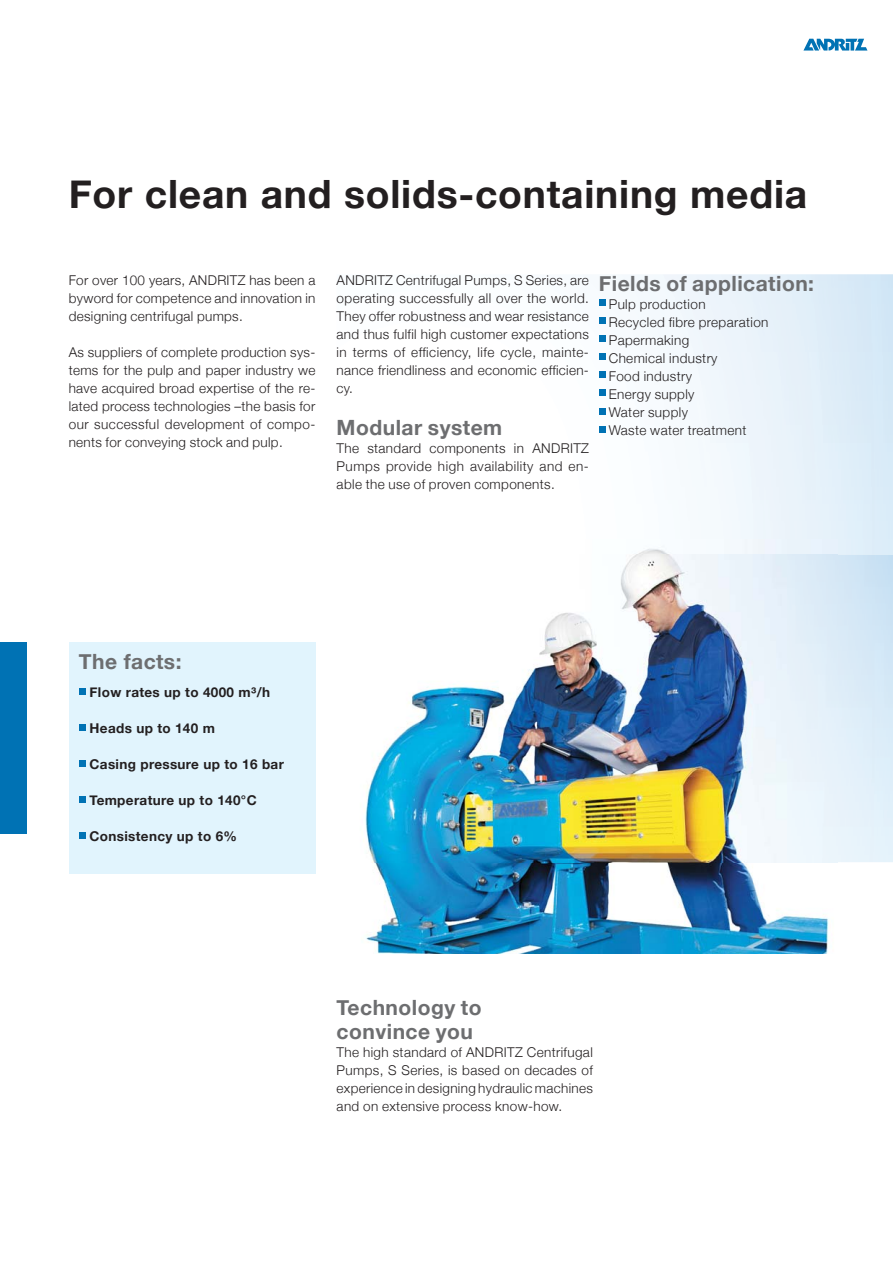
<style>
.page{position:relative;width:893px;height:1263px;background:#fff}
.page>*{position:absolute;margin:0;border:0;box-sizing:border-box;transform-origin:0 0}
.t1{font:700 39px "Helvetica Neue";letter-spacing:.02em;color:#231f20}
.t2{font:700 21px/24px "Helvetica Neue";letter-spacing:.025em;color:#6d6e70}
.t3{font:300 13.5px/18px "Helvetica Neue";letter-spacing:.03em;color:#231f20;text-align:justify}
.t4{font:700 13.5px "Helvetica Neue";letter-spacing:.025em;color:#231f20}
</style>
<div class="page">
<img style="left:605px;top:274px;width:288px;height:281px">
<div style="left:0;top:642px;width:26px;height:191px;background:#0072b4"></div>
<div style="left:69px;top:642px;width:246px;height:232px;background:#e1f4fd"></div>
<svg style="left:79px;top:689px;width:6px;height:6px"></svg>
<svg style="left:79px;top:725px;width:6px;height:6px"></svg>
<svg style="left:79px;top:761px;width:6px;height:6px"></svg>
<svg style="left:79px;top:797px;width:6px;height:6px"></svg>
<svg style="left:79px;top:833px;width:6px;height:6px"></svg>
<div style="left:599px;top:299px;width:6px;height:7px;background:#0072b4"></div>
<div style="left:599px;top:317px;width:6px;height:7px;background:#0072b4"></div>
<div style="left:599px;top:335px;width:6px;height:7px;background:#0072b4"></div>
<div style="left:599px;top:353px;width:6px;height:7px;background:#0072b4"></div>
<div style="left:599px;top:371px;width:6px;height:7px;background:#0072b4"></div>
<div style="left:599px;top:389px;width:6px;height:7px;background:#0072b4"></div>
<div style="left:599px;top:408px;width:6px;height:7px;background:#0072b4"></div>
<div style="left:599px;top:426px;width:6px;height:7px;background:#0072b4"></div>
<img style="left:360px;top:539px;width:477px;height:414px">
<svg style="left:803px;top:39px;width:64px;height:12px"></svg>
<h1 class="t1" style="left:69px;top:170px;width:740px">For clean and solids-containing media</h1>
<p class="t3" style="left:69px;top:271px;width:248px">For over 100 years, ANDRITZ has been a byword for competence and innovation in designing centrifugal pumps.</p>
<p class="t3" style="left:69px;top:343px;width:248px">As suppliers of complete production sys&shy;tems for the pulp and paper industry we have acquired broad expertise of the re&shy;lated process technologies –the basis for our successful development of compo&shy;nents for conveying stock and pulp.</p>
<p class="t3" style="left:337px;top:271px;width:254px">ANDRITZ Centrifugal Pumps, S Series, are operating successfully all over the world.<br>They offer robustness and wear resistance and thus fulfil high customer expectations in terms of efficiency, life cycle, mainte&shy;nance friendliness and economic efficien&shy;cy.</p>
<h2 class="t2" style="left:337px;top:415px;width:167px">Modular system</h2>
<p class="t3" style="left:337px;top:439px;width:254px">The standard components in ANDRITZ Pumps provide high availability and en&shy;able the use of proven components.</p>
<h2 class="t2" style="left:599px;top:271px;width:217px">Fields of application:</h2>
<p class="t3" style="left:609px;top:295px;width:161px;text-align:left">Pulp production<br>Recycled fibre preparation<br>Papermaking<br>Chemical industry<br>Food industry<br>Energy supply<br>Water supply<br>Waste water treatment</p>
<h2 class="t2" style="left:79px;top:649px;width:104px">The facts:</h2>
<p class="t4" style="left:90px;top:684px;width:182px">Flow rates up to 4000 m³/h</p>
<p class="t4" style="left:90px;top:720px;width:127px">Heads up to 140 m</p>
<p class="t4" style="left:90px;top:756px;width:196px">Casing pressure up to 16 bar</p>
<p class="t4" style="left:90px;top:792px;width:169px">Temperature up to 140°C</p>
<p class="t4" style="left:90px;top:828px;width:149px">Consistency up to 6%</p>
<h2 class="t2" style="left:337px;top:995px;width:146px">Technology to convince you</h2>
<p class="t3" style="left:337px;top:1043px;width:258px">The high standard of ANDRITZ Centrifugal Pumps, S Series, is based on decades of experience in designing hydraulic machines and on extensive process know-how.</p>
</div>
